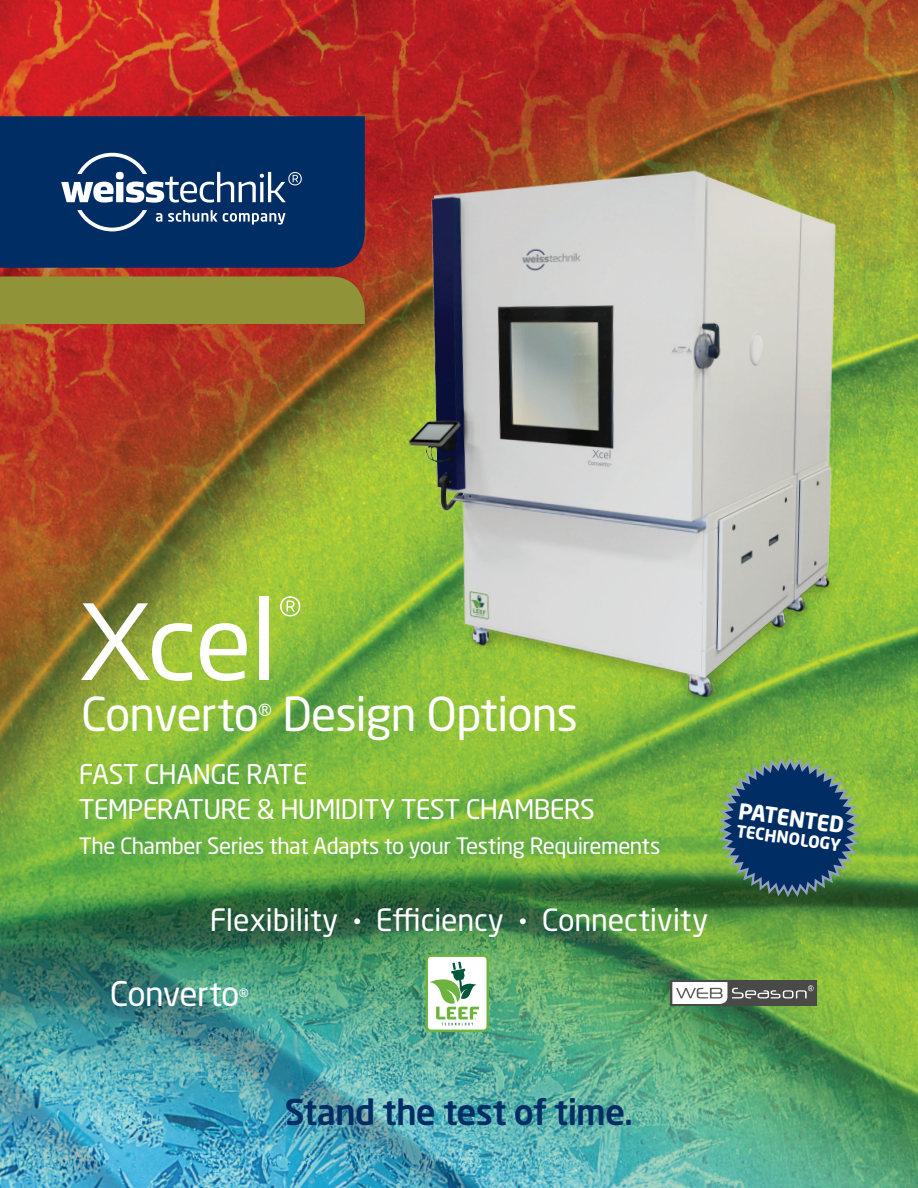
<style>
.page{position:relative;width:918px;height:1188px;background:#fff}
.page>*{position:absolute;margin:0;border:0;box-sizing:border-box;transform-origin:0 0}
.t1{font:46.35px "Neo Sans W1 G";letter-spacing:-.02em;color:#fff}
.t2{font:500 35.1px "Neo Sans W1 G";letter-spacing:-.025em;color:#002e64}
.t3{font:33.6px "Neo Sans W1 G";letter-spacing:-.02em;color:#fff}
.t4{font:30.3px "Neo Sans W1 G";letter-spacing:-.01em;color:#fff}
.t5{font:26.85px/35.2px "Neo Sans W1 G";letter-spacing:-.025em;color:#fff}
.t6{font:22.35px "Neo Sans W1 G";letter-spacing:-.025em;color:#fff}
.t7{font:700 21.9px "Neo Sans W1 G";color:#fff}
.t8{font:700 16.65px "Neo Sans W1 G";color:#fff}
.s1{font-size:18.3px}
</style>
<div class="page">
<img style="left:0;top:0;width:918px;height:1188px">
<img style="left:370px;top:167px;width:502px;height:554px">
<svg style="left:716px;top:755px;width:147px;height:145px;background:#315e5c"></svg>
<svg style="left:280px;top:596px;width:20px;height:20px"></svg>
<svg style="left:81px;top:603px;width:111px;height:78px"></svg>
<svg style="left:200px;top:623px;width:47px;height:58px"></svg>
<div style="left:260px;top:596px;width:9px;height:84px;background:#fff"></div>
<div style="left:671px;top:980px;width:146px;height:26px;background:#494a47"></div>
<svg style="left:672px;top:982px;width:142px;height:22px"></svg>
<div style="left:427px;top:956px;width:61px;height:75px;background:#fff;border-radius:4px"></div>
<div style="left:425px;top:954px;width:64px;height:78px;border:2px solid #6cb43f;border-radius:4px"></div>
<svg style="left:430px;top:962px;width:49px;height:63px"></svg>
<div style="left:0;top:276px;width:365px;height:48px;background:#909337"></div>
<div style="left:0;top:116px;width:365px;height:152px;background:#002e64"></div>
<svg style="left:61px;top:153px;width:241px;height:78px;background:#315682"></svg>
<h1 class="t1" style="left:81px;top:686px;width:498px">Converto<sup>®</sup> Design Options</h1>
<p class="t5" style="left:79px;top:756px;width:518px">Fast Change Rate<br>Temperature &amp; humidity Test chambers</p>
<p class="t6" style="left:79px;top:833px;width:583px">The Chamber Series that Adapts to your Testing Requirements</p>
<h3 class="t4" style="left:210px;top:901px;width:500px">Flexibility <span class="s1">•</span> Efficiency <span class="s1">•</span> Connectivity</h3>
<h3 class="t3" style="left:110px;top:973px;width:141px">Converto<sup>®</sup></h3>
<p class="t7" style="left:741px;top:797px;width:108px;rotate:8deg">Patented</p>
<p class="t8" style="left:738px;top:820px;width:107px;rotate:8deg">Technology</p>
<h2 class="t2" style="left:285px;top:1090px;width:350px">Stand the test of time.</h2>
</div>
